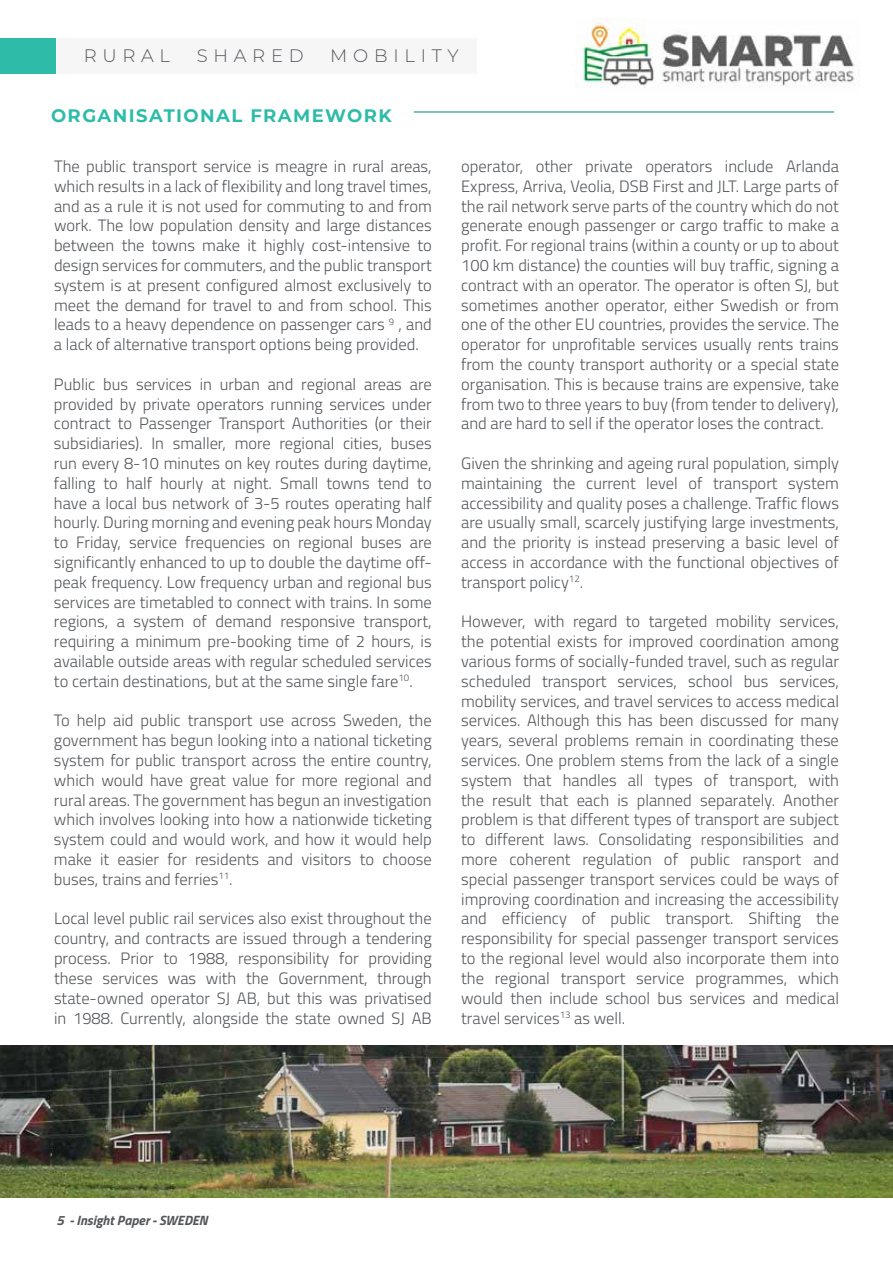
<style>
.page{position:relative;width:893px;height:1263px;background:#fff}
.page>*{position:absolute;margin:0;border:0;box-sizing:border-box;transform-origin:0 0}
.t1{font:700 18px "Montserrat";letter-spacing:.08em;color:#2ebba8}
.t2{font:300 18px "Montserrat";letter-spacing:.32em;color:#54565a}
.t3{font:300 16.5px/19.8px "Titillium Web";color:#54565a;text-align:justify}
.t4{font:italic 700 13.5px "Titillium Web";color:#54565a}
</style>
<div class="page">
<div style="left:56px;top:38px;width:420px;height:36px;background:#f6f6f6"></div>
<div style="left:0;top:38px;width:56px;height:36px;background:#2ebba8"></div>
<img style="left:575px;top:19px;width:280px;height:69px">
<hr style="left:414px;top:112px;width:420px;height:1px;background:#008576">
<img style="left:0;top:1045px;width:893px;height:152px">
<p class="t2" style="left:84px;top:44px;width:88px">RURAL</p>
<p class="t2" style="left:197px;top:44px;width:108px">SHARED</p>
<p class="t2" style="left:330px;top:44px;width:130px">MOBILITY</p>
<p class="t1" style="left:51px;top:102px;width:342px">ORGANISATIONAL FRAMEWORK</p>
<p class="t3" style="left:54px;top:155px;width:379px">The public transport service is meagre in rural areas, which results in a lack of flexibility and long travel times, and as a rule it is not used for commuting to and from work. The low population density and large distances between the towns make it highly cost-intensive to design services for commuters, and the public transport system is at present configured almost exclusively to meet the demand for travel to and from school. This leads to a heavy dependence on passenger cars <sup>9</sup> , and a lack of alternative transport options being provided.</p>
<p class="t3" style="left:54px;top:373px;width:379px">Public bus services in urban and regional areas are provided by private operators running services under contract to Passenger Transport Authorities (or their subsidiaries). In smaller, more regional cities, buses run every 8-10 minutes on key routes during daytime, falling to half hourly at night. Small towns tend to have a local bus network of 3-5 routes operating half hourly. During morning and evening peak hours Monday to Friday, service frequencies on regional buses are significantly enhanced to up to double the daytime off&shy;peak frequency. Low frequency urban and regional bus services are timetabled to connect with trains. In some regions, a system of demand responsive transport, requiring a minimum pre-booking time of 2 hours, is available outside areas with regular scheduled services to certain destinations, but at the same single fare<sup>10</sup>.</p>
<p class="t3" style="left:54px;top:710px;width:379px">To help aid public transport use across Sweden, the government has begun looking into a national ticketing system for public transport across the entire country, which would have great value for more regional and rural areas. The government has begun an investigation which involves looking into how a nationwide ticketing system could and would work, and how it would help make it easier for residents and visitors to choose buses, trains and ferries<sup>11</sup>.</p>
<p class="t3" style="left:54px;top:908px;width:379px">Local level public rail services also exist throughout the country, and contracts are issued through a tendering process. Prior to 1988, responsibility for providing these services was with the Government, through state-owned operator SJ AB, but this was privatised in 1988. Currently, alongside the state owned SJ AB</p>
<p class="t3" style="left:461px;top:155px;width:379px">operator, other private operators include Arlanda Express, Arriva, Veolia, DSB First and JLT. Large parts of the rail network serve parts of the country which do not generate enough passenger or cargo traffic to make a profit. For regional trains (within a county or up to about 100 km distance) the counties will buy traffic, signing a contract with an operator. The operator is often SJ, but sometimes another operator, either Swedish or from one of the other EU countries, provides the service. The operator for unprofitable services usually rents trains from the county transport authority or a special state organisation. This is because trains are expensive, take from two to three years to buy (from tender to delivery), and are hard to sell if the operator loses the contract.</p>
<p class="t3" style="left:461px;top:452px;width:379px">Given the shrinking and ageing rural population, simply maintaining the current level of transport system accessibility and quality poses a challenge. Traffic flows are usually small, scarcely justifying large investments, and the priority is instead preserving a basic level of access in accordance with the functional objectives of transport policy<sup>12</sup>.</p>
<p class="t3" style="left:461px;top:611px;width:379px">However, with regard to targeted mobility services, the potential exists for improved coordination among various forms of socially-funded travel, such as regular scheduled transport services, school bus services, mobility services, and travel services to access medical services. Although this has been discussed for many years, several problems remain in coordinating these services. One problem stems from the lack of a single system that handles all types of transport, with the result that each is planned separately. Another problem is that different types of transport are subject to different laws. Consolidating responsibilities and more coherent regulation of public ransport and special passenger transport services could be ways of improving coordination and increasing the accessibility and efficiency of public transport. Shifting the responsibility for special passenger transport services to the regional level would also incorporate them into the regional transport service programmes, which would then include school bus services and medical travel services<sup>13</sup> as well.</p>
<p class="t4" style="left:56px;top:1210px;width:153px">5 - Insight Paper - SWEDEN</p>
</div>
